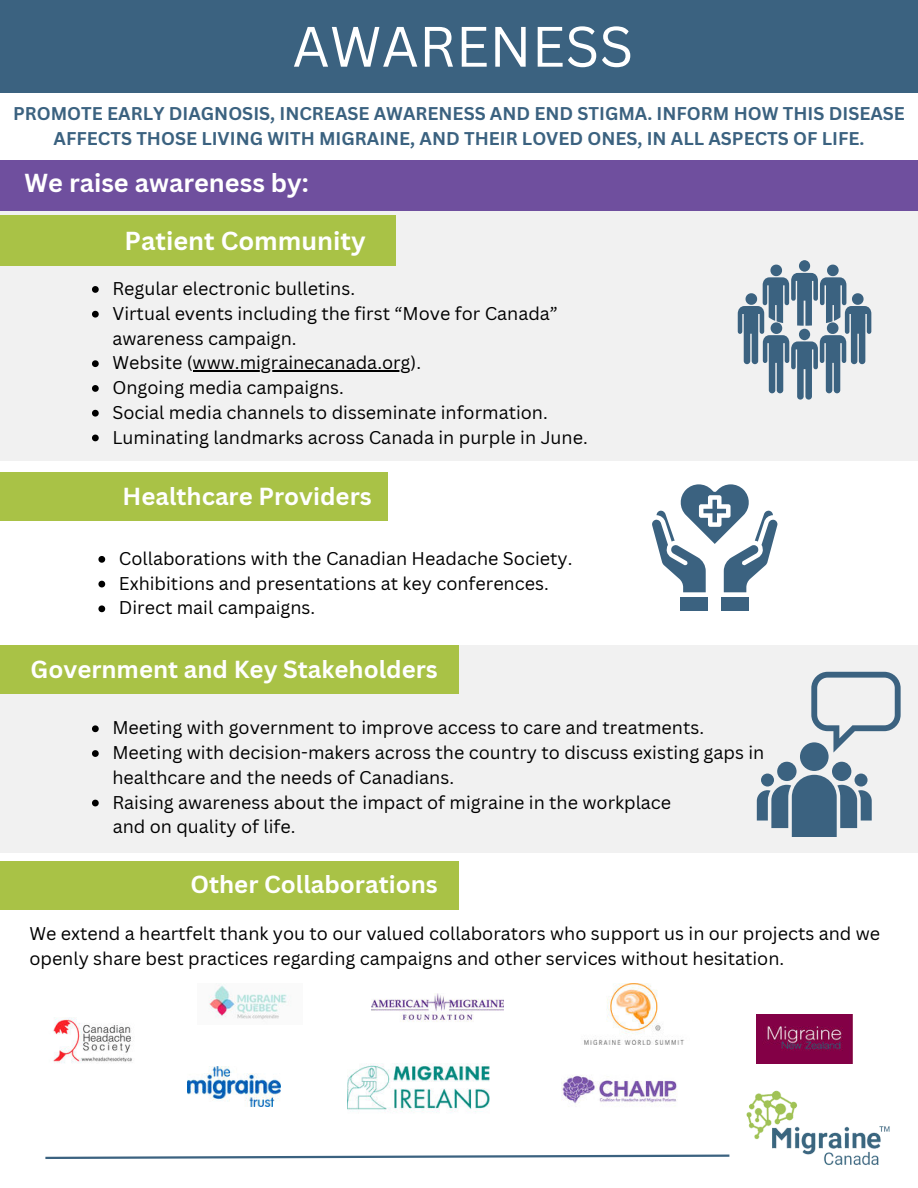
<style>
.page{position:relative;width:918px;height:1188px;background:#fff}
.page>*{position:absolute;margin:0;border:0;box-sizing:border-box;transform-origin:0 0}
.t1{font:55.65px "Canva Sans";color:#fff}
.t2{font:700 25.35px "Canva Sans";color:#fff}
.t3{font:700 24px "Canva Sans";color:#fff}
.t4{font:18px/24.8px "Canva Sans";color:#000}
.t5{font:700 18px/24.8px "Canva Sans";color:#3b6280;text-align:center}
</style>
<div class="page">
<div style="left:0;top:0;width:918px;height:93px;background:#3b6280"></div>
<img style="left:747px;top:1091px;width:143px;height:75px">
<svg style="left:45px;top:1154px;width:685px;height:5px"></svg>
<div style="left:0;top:198px;width:918px;height:263px;background:#f1f1f1"></div>
<div style="left:0;top:215px;width:396px;height:50px;background:#a9c246"></div>
<div style="left:0;top:472px;width:387px;height:48px;background:#a9c246"></div>
<img style="left:53px;top:1017px;width:79px;height:46px">
<div style="left:0;top:645px;width:918px;height:208px;background:#f1f1f1"></div>
<div style="left:0;top:645px;width:459px;height:48px;background:#a9c246"></div>
<div style="left:0;top:861px;width:459px;height:48px;background:#a9c246"></div>
<img style="left:209px;top:985px;width:82px;height:35px">
<img style="left:187px;top:1066px;width:94px;height:41px">
<img style="left:372px;top:993px;width:131px;height:29px">
<img style="left:561px;top:1075px;width:116px;height:29px">
<img style="left:348px;top:1064px;width:142px;height:48px">
<img style="left:757px;top:1014px;width:95px;height:50px">
<img style="left:584px;top:984px;width:100px;height:60px">
<div style="left:722px;top:597px;width:27px;height:13px;background:#3b6280"></div>
<div style="left:681px;top:597px;width:27px;height:13px;background:#3b6280"></div>
<svg style="left:652px;top:484px;width:125px;height:108px"></svg>
<div style="left:0;top:160px;width:918px;height:51px;background:#6f4f9e"></div>
<div style="left:761px;top:774px;width:13px;height:13px;background:#3b6280;border-radius:50%"></div>
<div style="left:832px;top:762px;width:19px;height:19px;background:#3b6280;border-radius:50%"></div>
<div style="left:777px;top:762px;width:20px;height:19px;background:#3b6280;border-radius:50%"></div>
<div style="left:800px;top:742px;width:29px;height:29px;background:#3b6280;border-radius:50%"></div>
<svg style="left:757px;top:775px;width:115px;height:62px"></svg>
<svg style="left:811px;top:672px;width:90px;height:81px"></svg>
<div style="left:799px;top:260px;width:11px;height:12px;background:#3b6280;border-radius:50%"></div>
<svg style="left:738px;top:265px;width:133px;height:135px"></svg>
<svg style="left:98px;top:556px;width:7px;height:7px"></svg>
<svg style="left:98px;top:581px;width:7px;height:6px"></svg>
<svg style="left:98px;top:605px;width:7px;height:7px"></svg>
<svg style="left:92px;top:725px;width:7px;height:7px"></svg>
<svg style="left:92px;top:750px;width:7px;height:7px"></svg>
<svg style="left:92px;top:800px;width:7px;height:6px"></svg>
<svg style="left:92px;top:286px;width:7px;height:7px"></svg>
<svg style="left:92px;top:311px;width:7px;height:7px"></svg>
<svg style="left:92px;top:360px;width:7px;height:7px"></svg>
<hr style="left:193px;top:370px;width:218px;height:2px;background:#000">
<svg style="left:92px;top:385px;width:7px;height:7px"></svg>
<svg style="left:92px;top:410px;width:7px;height:7px"></svg>
<svg style="left:92px;top:435px;width:7px;height:6px"></svg>
<h1 class="t1" style="left:292px;top:14px;width:343px">AWARENESS</h1>
<p class="t5" style="left:13px;top:102px;width:893px">PROMOTE EARLY DIAGNOSIS, INCREASE AWARENESS AND END STIGMA. INFORM HOW THIS DISEASE<br>AFFECTS THOSE LIVING WITH MIGRAINE, AND THEIR LOVED ONES, IN ALL ASPECTS OF LIFE.</p>
<h2 class="t2" style="left:25px;top:168px;width:286px">We raise awareness by:</h2>
<h2 class="t2" style="left:125px;top:225px;width:243px">Patient Community</h2>
<p class="t4" style="left:112px;top:276px;width:477px">Regular electronic bulletins.<br>Virtual events including the first “Move for Canada” awareness campaign.<br>Website (www.migrainecanada.org).<br>Ongoing media campaigns.<br>Social media channels to disseminate information.<br>Luminating landmarks across Canada in purple in June.</p>
<h3 class="t3" style="left:123px;top:482px;width:251px">Healthcare Providers</h3>
<p class="t4" style="left:119px;top:546px;width:455px">Collaborations with the Canadian Headache Society.<br>Exhibitions and presentations at key conferences.<br>Direct mail campaigns.</p>
<h3 class="t3" style="left:31px;top:655px;width:409px">Government and Key Stakeholders</h3>
<p class="t4" style="left:112px;top:716px;width:654px">Meeting with government to improve access to care and treatments.<br>Meeting with decision-makers across the country to discuss existing gaps in healthcare and the needs of Canadians.<br>Raising awareness about the impact of migraine in the workplace<br>and on quality of life.</p>
<h3 class="t3" style="left:190px;top:870px;width:249px">Other Collaborations</h3>
<p class="t4" style="left:29px;top:921px;width:852px">We extend a heartfelt thank you to our valued collaborators who support us in our projects and we openly share best practices regarding campaigns and other services without hesitation.</p>
</div>
